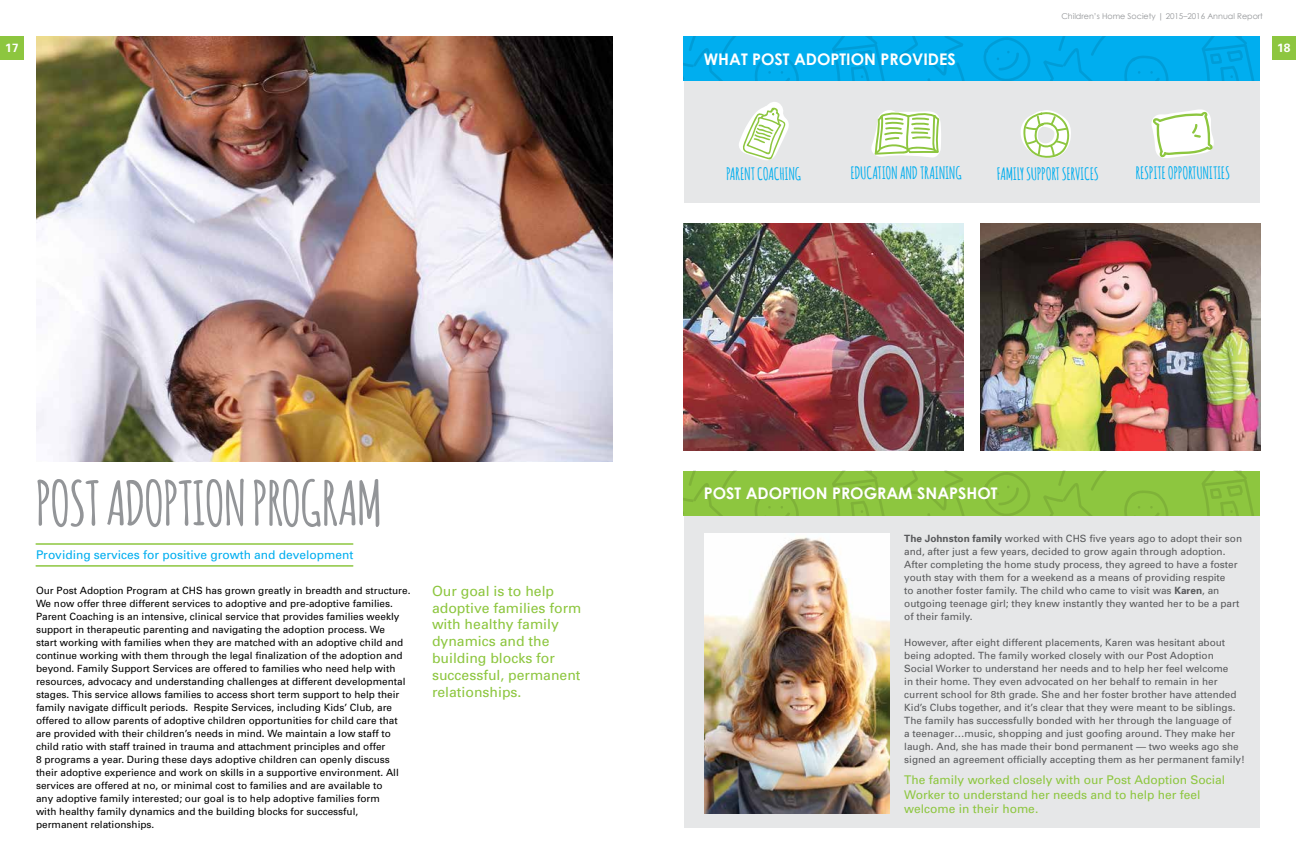
<style>
.page{position:relative;width:1296px;height:864px;background:#fff}
.page>*{position:absolute;margin:0;border:0;box-sizing:border-box;transform-origin:0 0}
.t1{font:700 60px "Amatic";color:#939598}
.t2{font:700 16.8px "Amatic";letter-spacing:.02em;color:#00aeef}
.t3{font:700 16px "Century Gothic";color:#fff}
.t4{font:14px/16.8px "Univers";color:#8dc63f}
.t5{font:12px/14.4px "Univers";color:#8dc63f}
.t6{font:12px "Univers";color:#00aeef}
.t7{font:700 12px "Univers";color:#fff}
.t8{font:10px/13px "Univers";color:#000}
.t9{font:10px/13px "Univers";color:#58595b}
.t10{font:8px "Century Gothic";color:#939598}
.s1{font-weight:700}
</style>
<div class="page">
<div style="left:1272px;top:36px;width:24px;height:24px;background:#8dc63f"></div>
<div style="left:0;top:36px;width:24px;height:24px;background:#8dc63f"></div>
<img style="left:36px;top:36px;width:576px;height:426px">
<hr style="left:36px;top:543px;width:317px;height:2px;background:#8dc63f">
<hr style="left:36px;top:565px;width:317px;height:2px;background:#8dc63f">
<div style="left:684px;top:471px;width:576px;height:357px;background:#e6e7e8"></div>
<div style="left:684px;top:471px;width:576px;height:45px;background:#8dc63f"></div>
<svg style="left:684px;top:471px;width:281px;height:45px"></svg>
<svg style="left:1043px;top:471px;width:211px;height:45px"></svg>
<svg style="left:983px;top:472px;width:47px;height:44px"></svg>
<img style="left:705px;top:534px;width:185px;height:279px">
<div style="left:684px;top:36px;width:576px;height:167px;background:#e6e7e8"></div>
<div style="left:684px;top:36px;width:576px;height:45px;background:#00aeef"></div>
<svg style="left:684px;top:36px;width:281px;height:45px"></svg>
<svg style="left:1043px;top:36px;width:211px;height:45px"></svg>
<svg style="left:983px;top:37px;width:48px;height:44px"></svg>
<svg style="left:739px;top:102px;width:50px;height:58px"></svg>
<svg style="left:871px;top:110px;width:70px;height:48px"></svg>
<svg style="left:1151px;top:109px;width:63px;height:49px"></svg>
<img style="left:684px;top:223px;width:279px;height:227px">
<img style="left:981px;top:223px;width:279px;height:227px">
<svg style="left:1021px;top:110px;width:50px;height:48px"></svg>
<p class="t10" style="left:1061px;top:11px;width:203px">Children’s Home Society | 2015–2016 Annual Report</p>
<p class="t7" style="left:5px;top:40px;width:15px">17</p>
<p class="t7" style="left:1277px;top:40px;width:15px">18</p>
<h3 class="t3" style="left:704px;top:49px;width:253px">WHAT POST ADOPTION PROVIDES</h3>
<h1 class="t1" style="left:36px;top:460px;width:347px">POST ADOPTION PROGRAM</h1>
<p class="t6" style="left:36px;top:547px;width:319px">Providing services for positive growth and development</p>
<p class="t8" style="left:36px;top:583px;width:376px">Our Post Adoption Program at CHS has grown greatly in breadth and structure.<br>We now offer three different services to adoptive and pre-adoptive families.<br>Parent Coaching is an intensive, clinical service that provides families weekly support in therapeutic parenting and navigating the adoption process. We<br>start working with families when they are matched with an adoptive child and continue working with them through the legal finalization of the adoption and beyond. Family Support Services are offered to families who need help with resources, advocacy and understanding challenges at different developmental stages. This service allows families to access short term support to help their family navigate difficult periods. Respite Services, including Kids’ Club, are offered to allow parents of adoptive children opportunities for child care that are provided with their children’s needs in mind. We maintain a low staff to child ratio with staff trained in trauma and attachment principles and offer<br>8 programs a year. During these days adoptive children can openly discuss their adoptive experience and work on skills in a supportive environment. All services are offered at no, or minimal cost to families and are available to<br>any adoptive family interested; our goal is to help adoptive families form<br>with healthy family dynamics and the building blocks for successful, permanent relationships.</p>
<h3 class="t4" style="left:432px;top:582px;width:151px">Our goal is to help adoptive families form with healthy family dynamics and the building blocks for successful, permanent relationships.</h3>
<h2 class="t2" style="left:726px;top:162px;width:76px">PARENT COACHING</h2>
<h2 class="t2" style="left:851px;top:161px;width:112px">EDUCATION AND TRAINING</h2>
<h2 class="t2" style="left:997px;top:162px;width:103px">FAMILY SUPPORT SERVICES</h2>
<h2 class="t2" style="left:1136px;top:161px;width:95px">RESPITE OPPORTUNITIES</h2>
<h3 class="t3" style="left:704px;top:484px;width:295px">POST ADOPTION PROGRAM SNAPSHOT</h3>
<p class="t9" style="left:904px;top:532px;width:339px"><span class="s1">The Johnston family</span> worked with CHS five years ago to adopt their son and, after just a few years, decided to grow again through adoption.<br>After completing the home study process, they agreed to have a foster youth stay with them for a weekend as a means of providing respite<br>to another foster family. The child who came to visit was <span class="s1">Karen</span>, an outgoing teenage girl; they knew instantly they wanted her to be a part of their family.</p>
<p class="t9" style="left:904px;top:636px;width:342px">However, after eight different placements, Karen was hesitant about being adopted. The family worked closely with our Post Adoption Social Worker to understand her needs and to help her feel welcome<br>in their home. They even advocated on her behalf to remain in her current school for 8th grade. She and her foster brother have attended Kid’s Clubs together, and it’s clear that they were meant to be siblings.<br>The family has successfully bonded with her through the language of<br>a teenager…music, shopping and just goofing around. They make her laugh. And, she has made their bond permanent — two weeks ago she signed an agreement officially accepting them as her permanent family!</p>
<p class="t5" style="left:904px;top:773px;width:322px">The family worked closely with our Post Adoption Social<br>Worker to understand her needs and to help her feel welcome in their home.</p>
</div>
